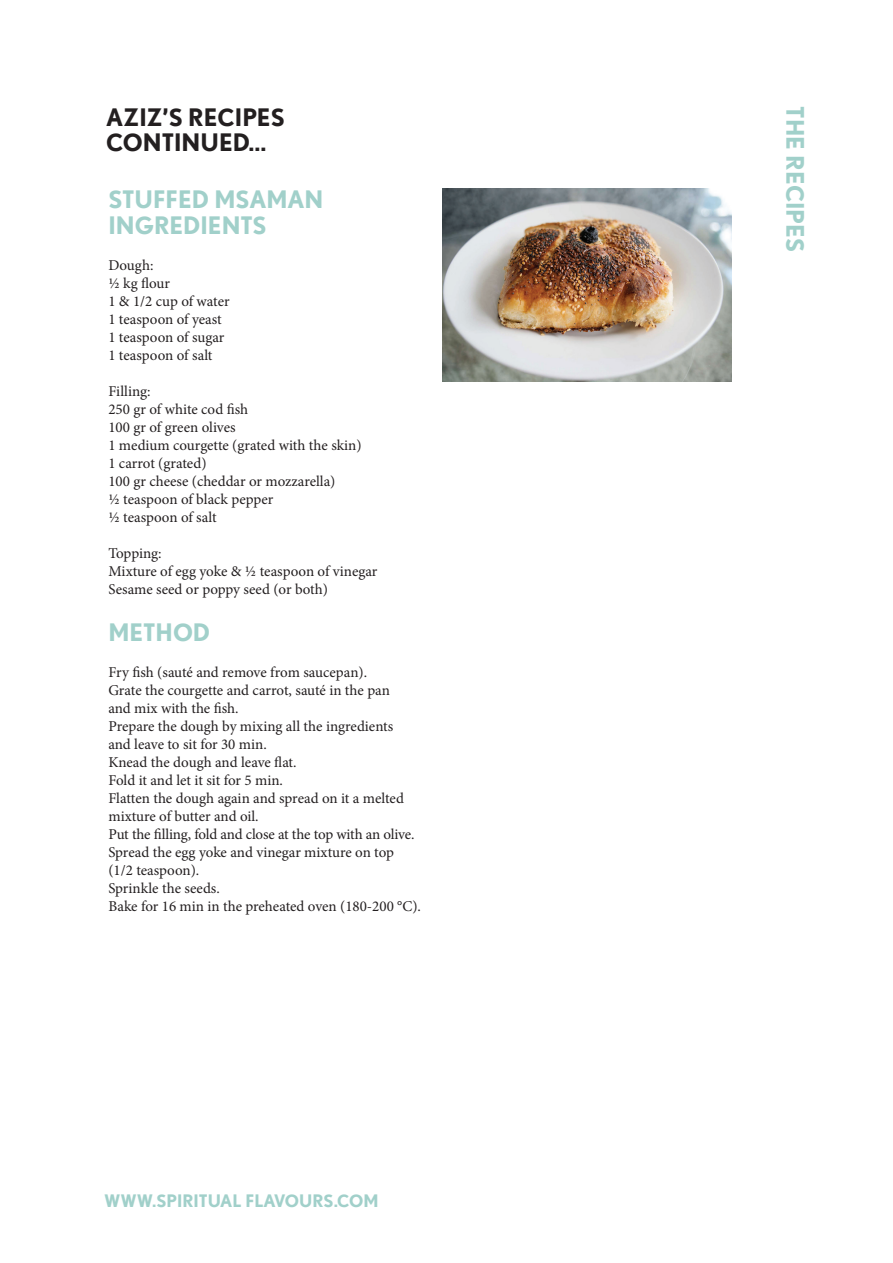
<style>
.page{position:relative;width:893px;height:1263px;background:#fff}
.page>*{position:absolute;margin:0;border:0;box-sizing:border-box;transform-origin:0 0}
.t1{font:700 24px/25.5px "Nobel";color:#a1d0ca}
.t2{font:700 24px/25.5px "Nobel";color:#231f20}
.t3{font:700 17.1px "Nobel";color:#a1d0ca}
.t4{font:15px/18px "Minion Pro";letter-spacing:-.005em;color:#231f20}
</style>
<div class="page">
<img style="left:442px;top:188px;width:289px;height:193px">
<h1 class="t2" style="left:106px;top:104px;width:180px">AZIZ’S RECIPES<br>CONTINUED...</h1>
<h1 class="t1" style="left:108px;top:186px;width:217px">STUFFED MSAMAN<br>INGREDIENTS</h1>
<p class="t4" style="left:108px;top:256px;width:123px">Dough:<br>½ kg flour<br>1 &amp; 1/2 cup of water<br>1 teaspoon of yeast<br>1 teaspoon of sugar<br>1 teaspoon of salt</p>
<p class="t4" style="left:108px;top:382px;width:255px">Filling:<br>250 gr of white cod fish<br>100 gr of green olives<br>1 medium courgette (grated with the skin)<br>1 carrot (grated)<br>100 gr cheese (cheddar or mozzarella)<br>½ teaspoon of black pepper<br>½ teaspoon of salt</p>
<p class="t4" style="left:108px;top:544px;width:271px">Topping:<br>Mixture of egg yoke &amp; ½ teaspoon of vinegar<br>Sesame seed or poppy seed (or both)</p>
<h1 class="t1" style="left:108px;top:619px;width:103px">METHOD</h1>
<p class="t4" style="left:108px;top:663px;width:314px">Fry fish (sauté and remove from saucepan).<br>Grate the courgette and carrot, sauté in the pan<br>and mix with the fish.<br>Prepare the dough by mixing all the ingredients<br>and leave to sit for 30 min.<br>Knead the dough and leave flat.<br>Fold it and let it sit for 5 min.<br>Flatten the dough again and spread on it a melted mixture of butter and oil.<br>Put the filling, fold and close at the top with an olive.<br>Spread the egg yoke and vinegar mixture on top (1/2 teaspoon).<br>Sprinkle the seeds.<br>Bake for 16 min in the preheated oven (180-200 °C).</p>
<p class="t3" style="left:104px;top:1190px;width:276px">WWW.SPIRITUAL FLAVOURS.COM</p>
<h1 class="t1" style="left:808px;top:106px;width:147px;rotate:90deg">THE RECIPES</h1>
</div>
